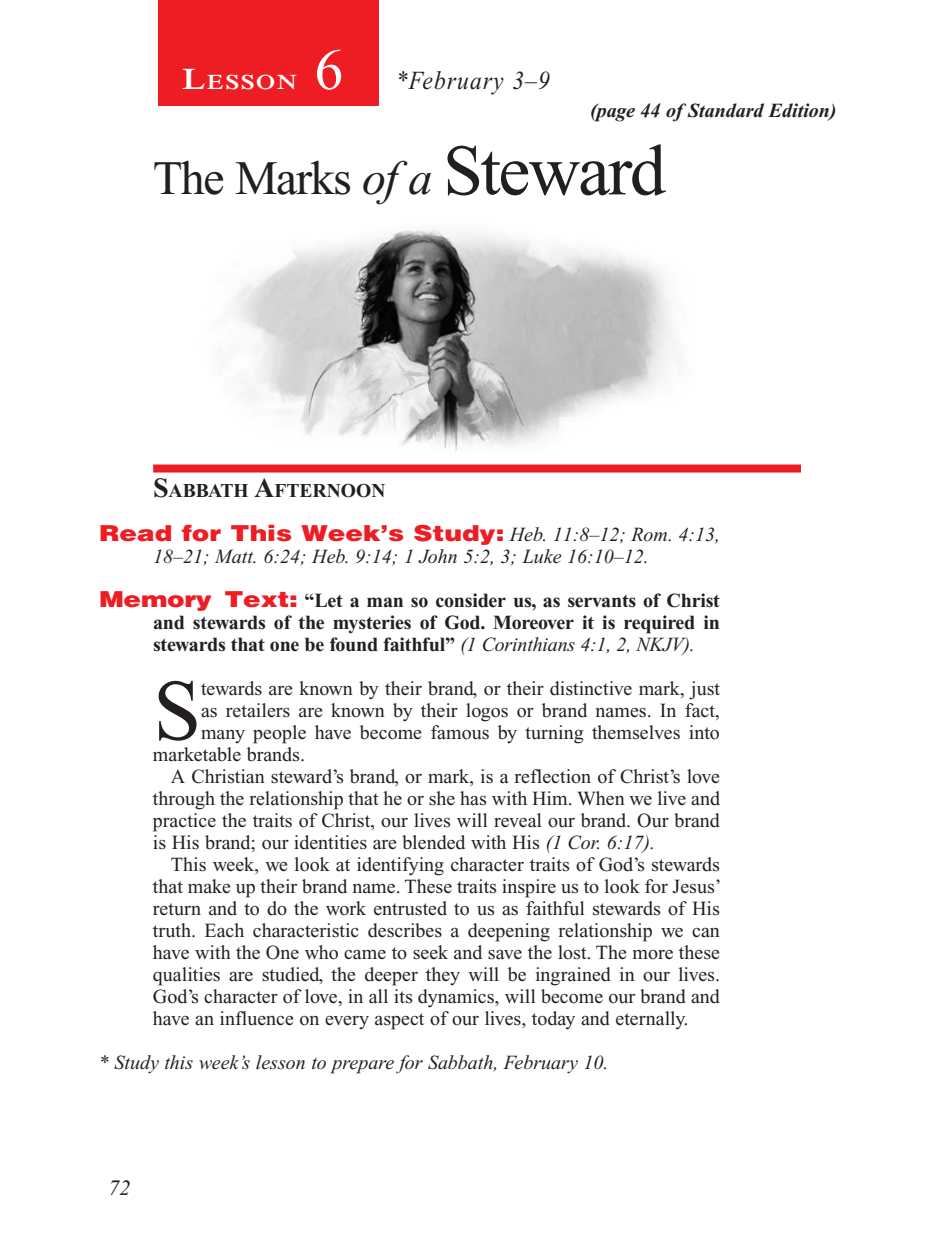
<style>
.page{position:relative;width:936px;height:1260px;background:#fff}
.page>*{position:absolute;margin:0;border:0;box-sizing:border-box;transform-origin:0 0}
.Body_Drop_Cap{font:86.4px "Times New Roman PS Std";color:#231f20}
.Lesson_Number{font:58px "Times New Roman PS Std";color:#fff}
.Lesson_Head_SA{font:48px "Times New Roman PS Std";color:#231f20}
.Lesson_Dates{font:italic 26px "Times New Roman PS Std";letter-spacing:.05em;color:#231f20;scale:.9 1}
.Question{font:900 22px "Helvetica LT Std";color:#ee1d23;scale:1.2 1}
.PageNumbers{font:italic 22px "Times New Roman PS Std";color:#231f20}
.Lesson_Start_Head{font:600 21px "Times NRMT Std";letter-spacing:.07em;color:#fff;scale:1.1 1}
.Body{font:20px/22px "Times New Roman PS Std";color:#231f20;text-align:justify}
.Body_Drop_Cap-2{font:20px "Times New Roman PS Std";color:#231f20}
.Question-2{font:700 20px/22px "Times New Roman PS Std";letter-spacing:-.01em;color:#231f20;text-align:justify}
.Question-3{font:italic 20px "Times New Roman PS Std";color:#231f20}
.Page_from_SE{font:italic 700 20px "Times New Roman PS Std";color:#231f20}
.Sabbath_Afternoon_He{font:700 19.6px "Times New Roman PS Std";color:#231f20}
.s1{font-size:30px}
.s2{font-style:italic}
.s3{font-size:72px}
.s4{font-size:28px}
.s5{font-family:"Times New Roman PS Std";font-weight:400;font-style:italic;font-size:20px;color:#231f20}
.s6{font-family:"Helvetica LT Std";font-weight:900;font-size:22px;color:#ee1d23}
.s7{font-weight:400;font-style:italic}
</style>
<div class="page">
<div style="left:158px;top:1px;width:221px;height:105px;background:#ee1d23"></div>
<div style="left:153px;top:465px;width:648px;height:8px;background:#ee1d23"></div>
<img style="left:234px;top:229px;width:442px;height:222px">
<p class="Lesson_Number" style="left:314px;top:38px;width:30px">6</p>
<p class="Lesson_Start_Head" style="left:182px;top:70px;width:106px"><span class="s1">L</span>ESSON</p>
<p class="Lesson_Dates" style="left:396px;top:66px;width:173px">*February 3–9</p>
<p class="Page_from_SE" style="left:590px;top:100px;width:248px">(page 44 of Standard Edition)</p>
<p class="Lesson_Head_SA" style="left:153px;top:152px;width:515px">The Marks <span class="s2">of a</span> <span class="s3">Steward</span></p>
<p class="Sabbath_Afternoon_He" style="left:153px;top:480px;width:234px"><span class="s4">S</span>ABBATH <span class="s4">A</span>FTERNOON</p>
<p class="Question" style="left:99px;top:519px;width:519px">Read for This Week’s Study: <span class="s5">Heb. 11:8–12; Rom. 4:13,</span></p>
<p class="Question-3" style="left:153px;top:546px;width:497px">18–21; Matt. 6:24; Heb. 9:14; 1 John 5:2, 3; Luke 16:10–12.</p>
<p class="Question-2" style="left:153px;top:590px;width:569px;text-indent:-54px"><span class="s6">Memory Text:</span> “Let a man so consider us, as servants of Christ and stewards of the mysteries of God. Moreover it is required in stewards that one be found faithful” <span class="s7">(1 Corinthians 4:1, 2, NKJV).</span></p>
<p class="Body_Drop_Cap" style="left:153px;top:664px;width:50px">S</p>
<p class="Body_Drop_Cap-2" style="left:201px;top:678px;width:520px">tewards are known by their brand, or their distinctive mark, just</p>
<p class="Body_Drop_Cap-2" style="left:201px;top:700px;width:520px">as retailers are known by their logos or brand names. In fact,</p>
<p class="Body_Drop_Cap-2" style="left:201px;top:722px;width:520px">many people have become famous by turning themselves into</p>
<p class="Body_Drop_Cap-2" style="left:153px;top:744px;width:154px">marketable brands.</p>
<p class="Body" style="left:153px;top:766px;width:569px;text-indent:18px">A Christian steward’s brand, or mark, is a reflection of Christ’s love through the relationship that he or she has with Him. When we live and practice the traits of Christ, our lives will reveal our brand. Our brand is His brand; our identities are blended with His <span class="s2">(1 Cor. 6:17).</span></p>
<p class="Body" style="left:153px;top:854px;width:570px;text-indent:18px">This week, we look at identifying character traits of God’s stewards that make up their brand name. These traits inspire us to look for Jesus’ return and to do the work entrusted to us as faithful stewards of His truth. Each characteristic describes a deepening relationship we can have with the One who came to seek and save the lost. The more these qualities are studied, the deeper they will be ingrained in our lives.<br>God’s character of love, in all its dynamics, will become our brand and have an influence on every aspect of our lives, today and eternally.</p>
<p class="Question-3" style="left:99px;top:1052px;width:511px">* Study this week’s lesson to prepare for Sabbath, February 10.</p>
<p class="PageNumbers" style="left:109px;top:1176px;width:24px">72</p>
</div>
